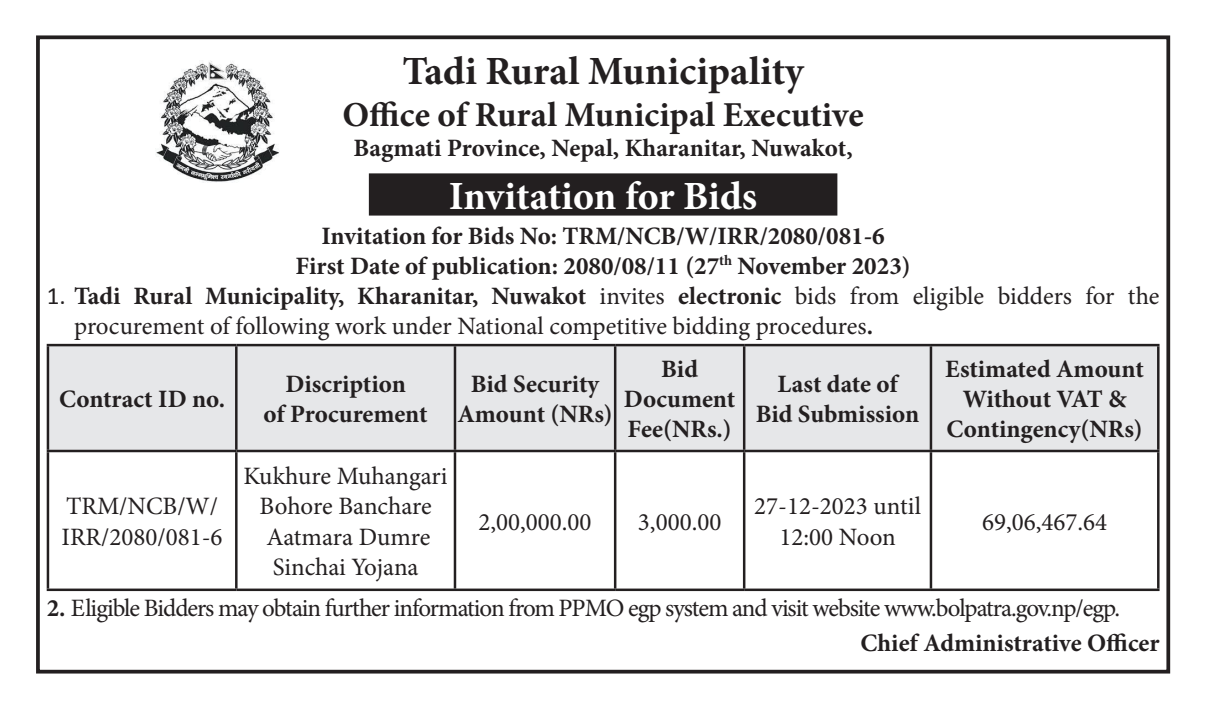
<style>
.page{position:relative;width:1205px;height:709px;background:#fff}
.page>*{position:absolute;margin:0;border:0;box-sizing:border-box;transform-origin:0 0}
.t1{font:700 40px "Minion Pro";color:#231f20}
.t2{font:700 40px "Minion Pro";letter-spacing:-.005em;color:#fff}
.t3{font:700 35px "Minion Pro";color:#231f20}
.t4{font:700 25px/30px "Minion Pro";color:#231f20;text-align:center}
.t5{font:25px/30px "Minion Pro";letter-spacing:-.01em;color:#231f20}
.t6{font:25px "Minion Pro";letter-spacing:-.04em;color:#231f20}
.s1{font-family:"Calibri"}
.s2{font-weight:700}
</style>
<div class="page">
<div style="left:371px;top:175px;width:464px;height:39px;background:#231f20"></div>
<div style="left:369px;top:173px;width:468px;height:42px;border:4px solid #231f20"></div>
<div style="left:49px;top:346px;width:1108px;height:104px;background:#e6e7e9"></div>
<hr style="left:47px;top:344px;width:189px;height:2px;background:#231f20">
<hr style="left:47px;top:346px;width:2px;height:104px;background:#231f20">
<hr style="left:236px;top:344px;width:219px;height:2px;background:#231f20">
<hr style="left:235px;top:346px;width:3px;height:104px;background:#231f20">
<hr style="left:455px;top:344px;width:160px;height:2px;background:#231f20">
<hr style="left:454px;top:346px;width:2px;height:104px;background:#231f20">
<hr style="left:615px;top:344px;width:129px;height:2px;background:#231f20">
<hr style="left:614px;top:346px;width:2px;height:104px;background:#231f20">
<hr style="left:744px;top:344px;width:187px;height:2px;background:#231f20">
<hr style="left:743px;top:346px;width:2px;height:104px;background:#231f20">
<hr style="left:931px;top:344px;width:228px;height:2px;background:#231f20">
<hr style="left:929px;top:346px;width:3px;height:104px;background:#231f20">
<hr style="left:1157px;top:346px;width:2px;height:104px;background:#231f20">
<hr style="left:47px;top:450px;width:189px;height:2px;background:#231f20">
<hr style="left:47px;top:452px;width:2px;height:136px;background:#231f20">
<hr style="left:236px;top:450px;width:219px;height:2px;background:#231f20">
<hr style="left:235px;top:452px;width:3px;height:136px;background:#231f20">
<hr style="left:455px;top:450px;width:160px;height:2px;background:#231f20">
<hr style="left:454px;top:452px;width:2px;height:136px;background:#231f20">
<hr style="left:615px;top:450px;width:129px;height:2px;background:#231f20">
<hr style="left:614px;top:452px;width:2px;height:136px;background:#231f20">
<hr style="left:744px;top:450px;width:187px;height:2px;background:#231f20">
<hr style="left:743px;top:452px;width:2px;height:136px;background:#231f20">
<hr style="left:931px;top:450px;width:228px;height:2px;background:#231f20">
<hr style="left:929px;top:452px;width:3px;height:136px;background:#231f20">
<hr style="left:1157px;top:452px;width:2px;height:136px;background:#231f20">
<hr style="left:47px;top:588px;width:189px;height:3px;background:#231f20">
<hr style="left:236px;top:588px;width:219px;height:3px;background:#231f20">
<hr style="left:455px;top:588px;width:160px;height:3px;background:#231f20">
<hr style="left:615px;top:588px;width:129px;height:3px;background:#231f20">
<hr style="left:744px;top:588px;width:187px;height:3px;background:#231f20">
<hr style="left:931px;top:588px;width:228px;height:3px;background:#231f20">
<div style="left:36px;top:35px;width:1134px;height:638px;border:4px solid #231f20"></div>
<img style="left:156px;top:61px;width:123px;height:121px">
<p class="t1" style="left:402px;top:43px;width:403px">Tadi Rural Municipality</p>
<p class="t3" style="left:342px;top:90px;width:523px">Office of Rural Municipal Executive</p>
<p class="t4" style="left:353px;top:132px;width:501px">Bagmati Province, Nepal, Kharanitar, Nuwakot,</p>
<p class="t2" style="left:449px;top:168px;width:310px">Invitation for Bids</p>
<p class="t4" style="left:321px;top:220px;width:565px">Invitation for Bids No: TRM/NCB/W/IRR/2080/081-6</p>
<p class="t4" style="left:296px;top:250px;width:616px">First Date of publication: 2080/08/11 (27<sup>th</sup> November 2023)</p>
<p class="t5" style="left:74px;top:281px;width:1087px;text-indent:-28px"><span class="s1">1.</span> <span class="s2">Tadi Rural Municipality, Kharanitar, Nuwakot</span> invites <span class="s2">electronic</span> bids from eligible bidders for the procurement of following work under National competitive bidding procedures<span class="s2">.</span></p>
<p class="t4" style="left:59px;top:384px;width:168px">Contract ID no.</p>
<p class="t5" style="left:62px;top:491px;width:163px">TRM/NCB/W/<br>IRR/2080/081-6</p>
<p class="t4" style="left:285px;top:369px;width:122px">Discription</p>
<p class="t4" style="left:264px;top:399px;width:166px">of Procurement</p>
<p class="t5" style="left:244px;top:461px;width:206px">Kukhure Muhangari</p>
<p class="t5" style="left:260px;top:491px;width:174px">Bohore Banchare</p>
<p class="t5" style="left:266px;top:521px;width:166px">Aatmara Dumre</p>
<p class="t5" style="left:273px;top:551px;width:147px">Sinchai Yojana</p>
<p class="t4" style="left:457px;top:369px;width:157px">Bid Security<br>Amount (NRs)</p>
<p class="t4" style="left:661px;top:354px;width:38px">Bid</p>
<p class="t4" style="left:624px;top:384px;width:113px;text-align:left">Document<br>Fee(NRs.)</p>
<p class="t5" style="left:478px;top:506px;width:115px">2,00,000.00</p>
<p class="t5" style="left:638px;top:506px;width:85px">3,000.00</p>
<p class="t4" style="left:777px;top:369px;width:122px">Last date of</p>
<p class="t4" style="left:756px;top:399px;width:165px">Bid Submission</p>
<p class="t5" style="left:754px;top:491px;width:168px;text-align:center">27-12-2023 until<br>12:00 Noon</p>
<p class="t4" style="left:945px;top:354px;width:200px">Estimated Amount<br>Without VAT &amp;<br>Contingency(NRs)</p>
<p class="t5" style="left:982px;top:506px;width:127px">69,06,467.64</p>
<p class="t6" style="left:47px;top:591px;width:1075px"><span class="s2">2.</span> Eligible Bidders may obtain further information from PPMO egp system and visit website www.bolpatra.gov.np/egp.</p>
<p class="t4" style="left:860px;top:627px;width:301px">Chief Administrative Officer</p>
</div>
